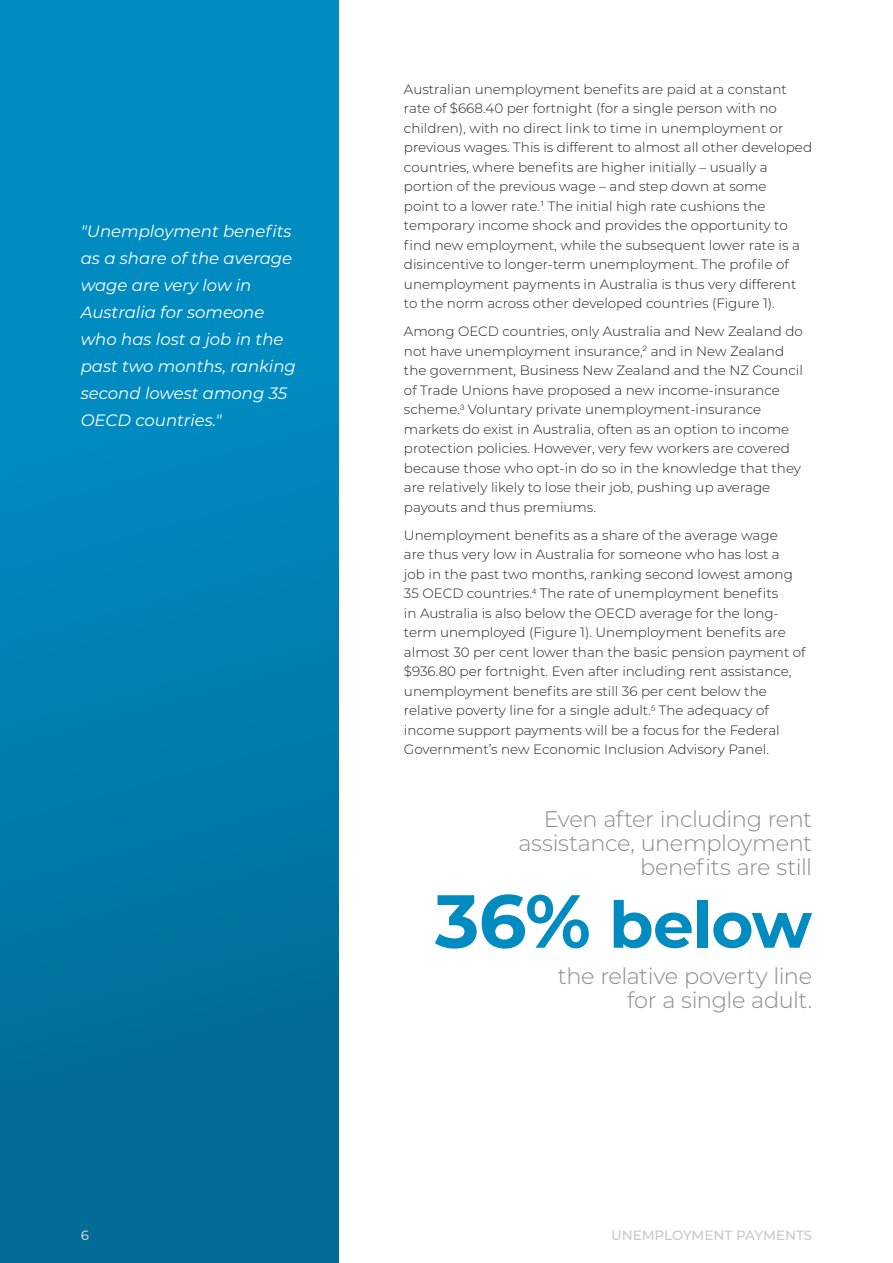
<style>
.page{position:relative;width:893px;height:1263px;background:#fff}
.page>*{position:absolute;margin:0;border:0;box-sizing:border-box;transform-origin:0 0}
._8_Source_Sans_Pro{font:700 64.5px "Montserrat";letter-spacing:-.015em;color:#008bc1}
._8_Source_Sans_Pro-2{font:300 22.5px/24px "Montserrat";letter-spacing:-.015em;color:#8f8988;text-align:right}
.t1{font:italic 16.5px/27px "Montserrat";color:#fff}
.t2{font:300 13.5px/19.5px "Montserrat";color:#231f20}
.t3{font:500 13.5px "Montserrat";letter-spacing:-.005em;color:#c7c8ca}
.s1{font-size:75px}
</style>
<div class="page">
<div style="left:0;top:0;width:339px;height:1263px;background:linear-gradient(to bottom,#0093cc,#006a95)"></div>
<p class="t1" style="left:81px;top:217px;width:217px">"Unemployment benefits as a share of the average wage are very low in<br>Australia for someone who has lost a job in the past two months, ranking second lowest among 35<br>OECD countries."</p>
<p class="t2" style="left:404px;top:79px;width:410px">Australian unemployment benefits are paid at a constant rate of $668.40 per fortnight (for a single person with no children), with no direct link to time in unemployment or previous wages. This is different to almost all other developed countries, where benefits are higher initially – usually a portion of the previous wage – and step down at some<br>point to a lower rate.<sup>1</sup> The initial high rate cushions the temporary income shock and provides the opportunity to find new employment, while the subsequent lower rate is a disincentive to longer-term unemployment. The profile of unemployment payments in Australia is thus very different to the norm across other developed countries (Figure 1).</p>
<p class="t2" style="left:404px;top:321px;width:400px">Among OECD countries, only Australia and New Zealand do not have unemployment insurance,<sup>2</sup> and in New Zealand the government, Business New Zealand and the NZ Council of Trade Unions have proposed a new income-insurance scheme.<sup>3</sup> Voluntary private unemployment-insurance markets do exist in Australia, often as an option to income protection policies. However, very few workers are covered because those who opt-in do so in the knowledge that they are relatively likely to lose their job, pushing up average payouts and thus premiums.</p>
<p class="t2" style="left:404px;top:525px;width:403px">Unemployment benefits as a share of the average wage<br>are thus very low in Australia for someone who has lost a<br>job in the past two months, ranking second lowest among 35 OECD countries.<sup>4</sup> The rate of unemployment benefits<br>in Australia is also below the OECD average for the long&shy;term unemployed (Figure 1). Unemployment benefits are almost 30 per cent lower than the basic pension payment of $936.80 per fortnight. Even after including rent assistance, unemployment benefits are still 36 per cent below the relative poverty line for a single adult.<sup>5</sup> The adequacy of income support payments will be a focus for the Federal Government’s new Economic Inclusion Advisory Panel.</p>
<p class="_8_Source_Sans_Pro-2" style="left:518px;top:806px;width:295px">Even after including rent assistance, unemployment benefits are still</p>
<p class="_8_Source_Sans_Pro" style="left:435px;top:878px;width:379px"><span class="s1">36%</span> below</p>
<p class="_8_Source_Sans_Pro-2" style="left:558px;top:964px;width:256px">the relative poverty line for a single adult.</p>
<p class="t3" style="left:81px;top:1225px;width:10px">6</p>
<p class="t3" style="left:611px;top:1225px;width:201px">UNE MPLOYME NT PAYME NTS</p>
</div>
